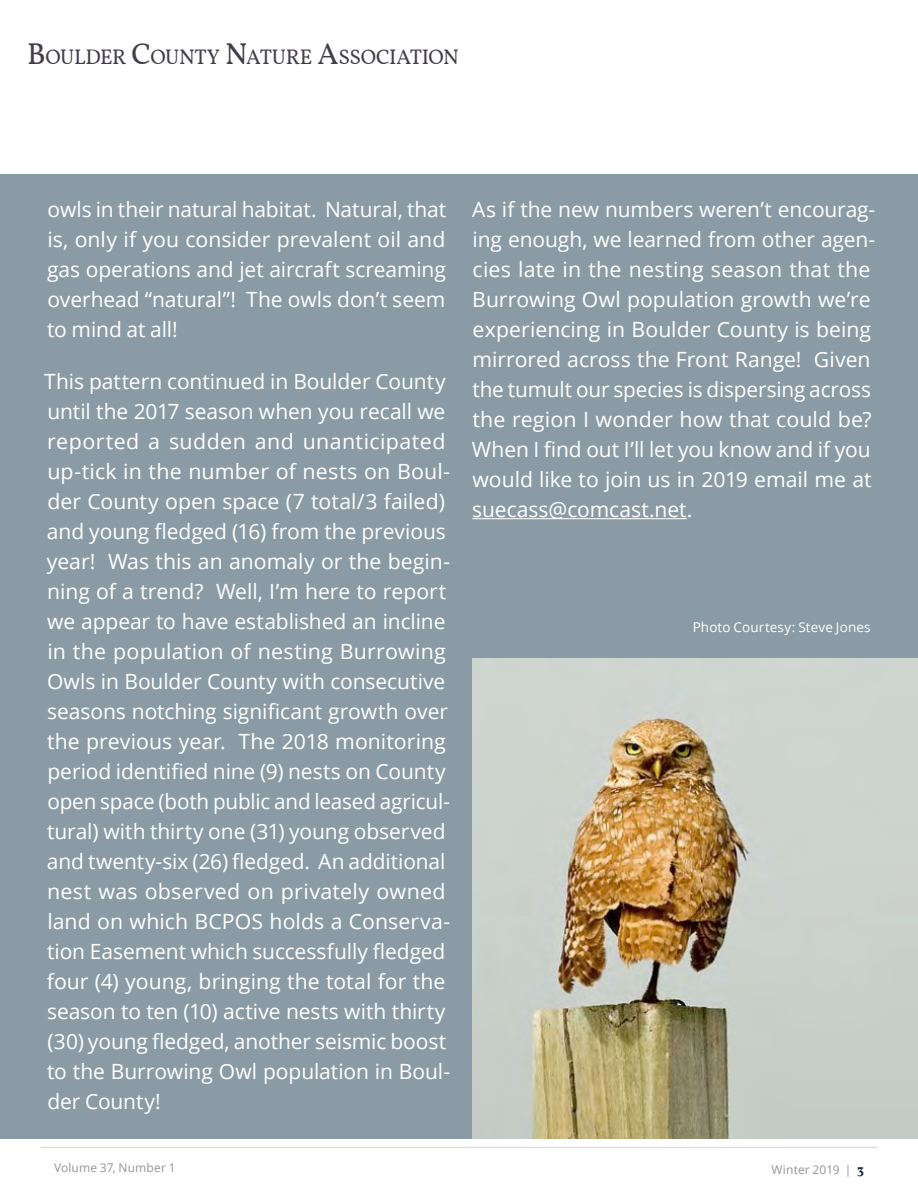
<style>
.page{position:relative;width:918px;height:1188px;background:#fff}
.page>*{position:absolute;margin:0;border:0;box-sizing:border-box;transform-origin:0 0}
.t1{font:21px/30px "Open Sans";color:#fff}
.t2{font:21px "Vollkorn";letter-spacing:-.015em;color:#423d4c}
.t3{font:13.5px "Open Sans";letter-spacing:.01em;color:#fff}
.t4{font:12px "Open Sans";letter-spacing:.015em;color:#949396}
.s1{font-size:30px}
.s2{font-family:"Vollkorn";font-weight:700;font-size:13.5px;color:#1a2740}
</style>
<div class="page">
<hr style="left:40px;top:1147px;width:838px;height:1px;background:#dddcde">
<div style="left:0;top:174px;width:918px;height:964px;background:#8a9ba5"></div>
<hr style="left:472px;top:518px;width:215px;height:1px;background:#fff">
<img style="left:472px;top:659px;width:446px;height:479px">
<p class="t2" style="left:27px;top:41px;width:433px"><span class="s1">B</span>OULDER <span class="s1">C</span>OUNTY <span class="s1">N</span>ATURE <span class="s1">A</span>SSOCIATION</p>
<p class="t1" style="left:47px;top:194px;width:401px;text-align:justify">owls in their natural habitat. Natural, that is, only if you consider prevalent oil and gas operations and jet aircraft screaming overhead “natural”! The owls don’t seem to mind at all!</p>
<p class="t1" style="left:44px;top:366px;width:407px">This pattern continued in Boulder County until the 2017 season when you recall we reported a sudden and unanticipated up-tick in the number of nests on Boul&shy;der County open space (7 total/3 failed) and young fledged (16) from the previous year! Was this an anomaly or the begin&shy;ning of a trend? Well, I’m here to report we appear to have established an incline in the population of nesting Burrowing Owls in Boulder County with consecutive seasons notching significant growth over the previous year. The 2018 monitoring period identified nine (9) nests on County open space (both public and leased agricul&shy;tural) with thirty one (31) young observed and twenty-six (26) fledged. An additional nest was observed on privately owned land on which BCPOS holds a Conserva&shy;tion Easement which successfully fledged four (4) young, bringing the total for the season to ten (10) active nests with thirty (30) young fledged, another seismic boost to the Burrowing Owl population in Boul&shy;der County!</p>
<p class="t1" style="left:472px;top:194px;width:405px">As if the new numbers weren’t encourag&shy;ing enough, we learned from other agen&shy;cies late in the nesting season that the Burrowing Owl population growth we’re experiencing in Boulder County is being mirrored across the Front Range! Given the tumult our species is dispersing across the region I wonder how that could be?<br>When I find out I’ll let you know and if you would like to join us in 2019 email me at suecass@comcast.net.</p>
<p class="t3" style="left:693px;top:618px;width:180px">Photo Courtesy: Steve Jones</p>
<p class="t4" style="left:54px;top:1159px;width:123px">Volume 37, Number 1</p>
<p class="t4" style="left:771px;top:1161px;width:94px">Winter 2019 | <span class="s2">3</span></p>
</div>
